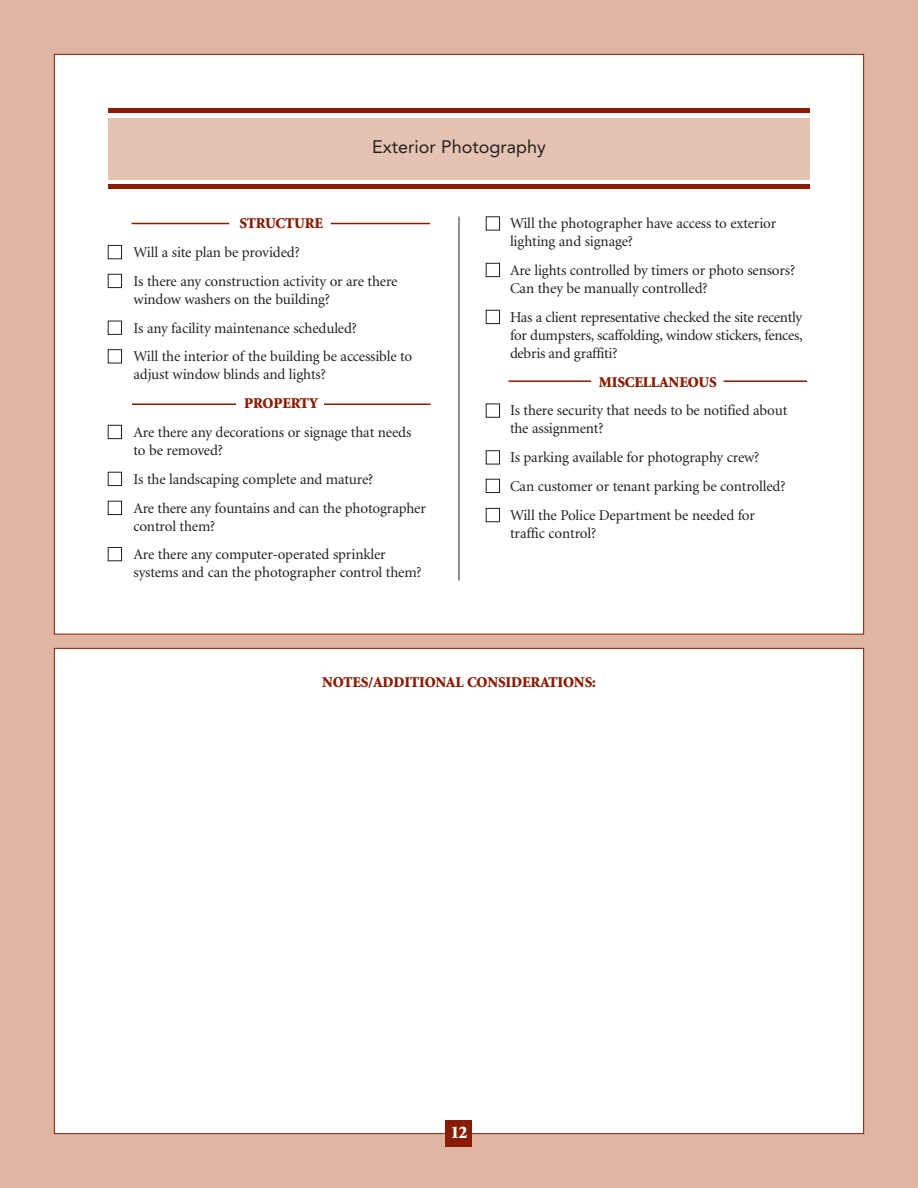
<style>
.page{position:relative;width:918px;height:1188px;background:#deb6a3}
.page>*{position:absolute;margin:0;border:0;box-sizing:border-box;transform-origin:0 0}
.t1{font:18px "Avenir";color:#231f20}
.t2{font:900 18px "Minion";color:#fff}
.t3{font:15px/28.8px "Minion";letter-spacing:-.01em;color:#231f20}
.t4{font:900 15px "Minion";letter-spacing:-.01em;color:#891c02}
</style>
<div class="page">
<div style="left:54px;top:54px;width:810px;height:580px;background:#fff"></div>
<div style="left:54px;top:648px;width:810px;height:486px;background:#fff"></div>
<div style="left:108px;top:108px;width:702px;height:81px;background:#891c02"></div>
<div style="left:108px;top:113px;width:702px;height:71px;background:#fff"></div>
<div style="left:108px;top:118px;width:702px;height:61px;background:#e5c3b2"></div>
<hr style="left:459px;top:217px;width:1px;height:363px;background:#231f20">
<div style="left:108px;top:245px;width:14px;height:14px;border:1px solid #231f20"></div>
<div style="left:108px;top:274px;width:14px;height:14px;border:1px solid #231f20"></div>
<div style="left:108px;top:321px;width:14px;height:14px;border:1px solid #231f20"></div>
<div style="left:108px;top:349px;width:14px;height:14px;border:1px solid #231f20"></div>
<div style="left:108px;top:425px;width:14px;height:14px;border:1px solid #231f20"></div>
<div style="left:108px;top:472px;width:14px;height:14px;border:1px solid #231f20"></div>
<div style="left:108px;top:501px;width:14px;height:14px;border:1px solid #231f20"></div>
<div style="left:108px;top:547px;width:14px;height:14px;border:1px solid #231f20"></div>
<div style="left:486px;top:217px;width:14px;height:13px;border:1px solid #231f20"></div>
<div style="left:486px;top:263px;width:14px;height:14px;border:1px solid #231f20"></div>
<div style="left:486px;top:310px;width:14px;height:14px;border:1px solid #231f20"></div>
<div style="left:486px;top:404px;width:14px;height:13px;border:1px solid #231f20"></div>
<div style="left:486px;top:451px;width:14px;height:13px;border:1px solid #231f20"></div>
<div style="left:486px;top:479px;width:14px;height:14px;border:1px solid #231f20"></div>
<div style="left:486px;top:508px;width:14px;height:14px;border:1px solid #231f20"></div>
<hr style="left:331px;top:223px;width:99px;height:1px;background:#891c02">
<hr style="left:132px;top:223px;width:97px;height:1px;background:#891c02">
<hr style="left:324px;top:404px;width:107px;height:1px;background:#891c02">
<hr style="left:132px;top:403px;width:104px;height:2px;background:#891c02">
<hr style="left:724px;top:380px;width:83px;height:2px;background:#891c02">
<hr style="left:508px;top:380px;width:83px;height:2px;background:#891c02">
<div style="left:446px;top:1120px;width:26px;height:27px;background:#891c02"></div>
<p class="t1" style="left:372px;top:140px;width:175px">Exterior Photography</p>
<p class="t4" style="left:239px;top:218px;width:85px">STRUCTURE</p>
<p class="t3" style="left:134px;top:239px;width:266px">Will a site plan be provided?<br>Is there any construction activity or are there</p>
<p class="t3" style="left:134px;top:286px;width:280px">window washers on the building?<br>Is any facility maintenance scheduled?<br>Will the interior of the building be accessible to</p>
<p class="t3" style="left:134px;top:361px;width:194px">adjust window blinds and lights?</p>
<p class="t4" style="left:244px;top:398px;width:76px">PROPERTY</p>
<p class="t3" style="left:134px;top:424px;width:279px;line-height:18px">Are there any decorations or signage that needs to be removed?</p>
<p class="t3" style="left:134px;top:466px;width:294px">Is the landscaping complete and mature?<br>Are there any fountains and can the photographer</p>
<p class="t3" style="left:134px;top:513px;width:254px">control them?<br>Are there any computer-operated sprinkler</p>
<p class="t3" style="left:134px;top:559px;width:290px">systems and can the photographer control them?</p>
<p class="t3" style="left:510px;top:216px;width:268px;line-height:18px">Will the photographer have access to exterior lighting and signage?</p>
<p class="t3" style="left:510px;top:262px;width:287px;line-height:18px">Are lights controlled by timers or photo sensors?<br>Can they be manually controlled?</p>
<p class="t3" style="left:510px;top:309px;width:294px;line-height:18px;text-align:justify">Has a client representative checked the site recently for dumpsters, scaffolding, window stickers, fences, debris and graffiti?</p>
<p class="t4" style="left:599px;top:376px;width:120px">MISCELLANEOUS</p>
<p class="t3" style="left:510px;top:403px;width:279px;line-height:18px">Is there security that needs to be notified about the assignment?</p>
<p class="t3" style="left:510px;top:444px;width:277px">Is parking available for photography crew?<br>Can customer or tenant parking be controlled?<br>Will the Police Department be needed for</p>
<p class="t3" style="left:510px;top:520px;width:88px">traffic control?</p>
<p class="t4" style="left:322px;top:676px;width:275px">NOTES/ADDITIONAL CONSIDERATIONS:</p>
<p class="t2" style="left:450px;top:1125px;width:19px">12</p>
</div>
